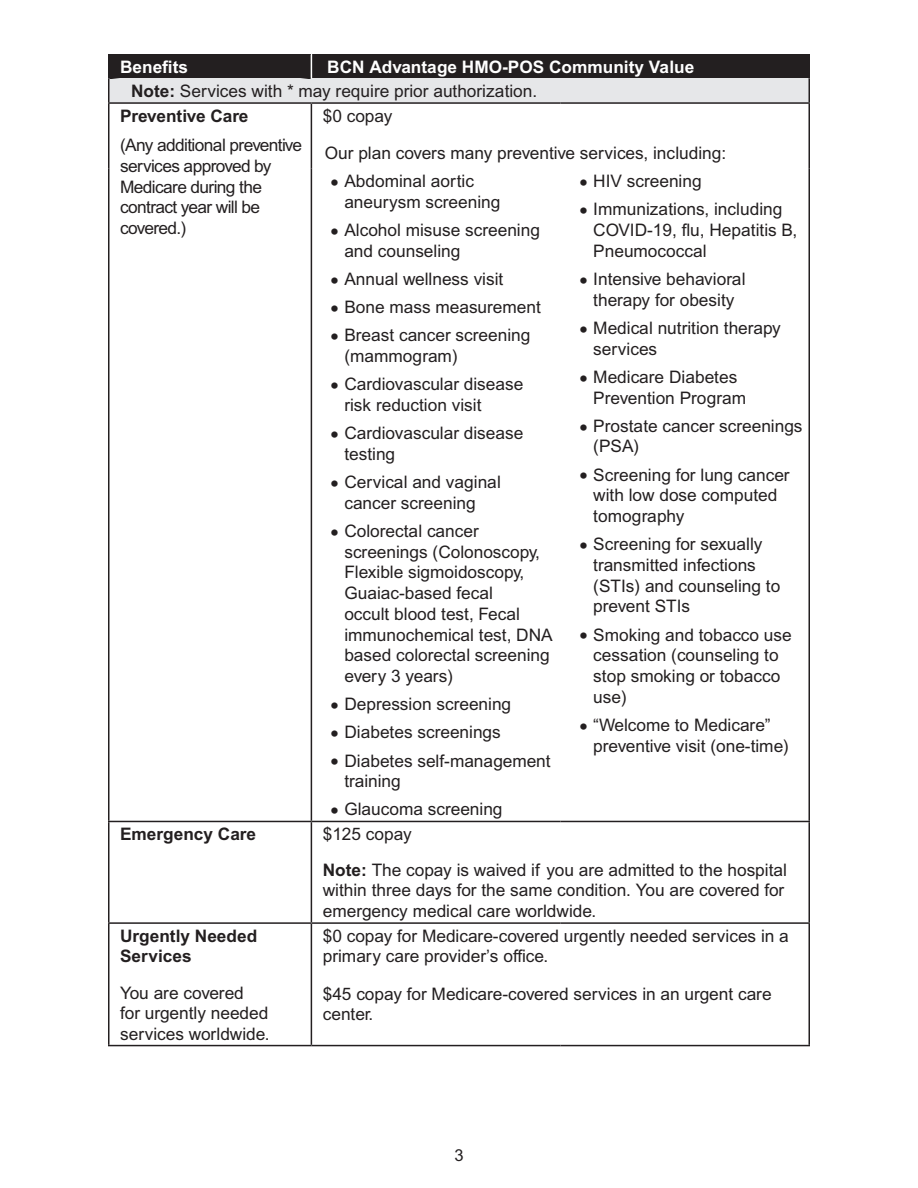
<style>
.page{position:relative;width:918px;height:1188px;background:#fff}
.page>*{position:absolute;margin:0;border:0;box-sizing:border-box;transform-origin:0 0}
.t1{font:17.25px/20.7px "Arial MT Std";color:#231f20}
.t2{font:17.25px/20.7px "Arial MT Std";letter-spacing:-.035em;color:#231f20}
.t3{font:700 17.25px/20.7px "Arial MT Std";color:#231f20}
.t4{font:700 17.25px "Arial MT Std";color:#fff}
.t5{font:16.5px "Arial MT Std";color:#231f20}
.s1{font-weight:700}
.s2{font-family:"Times New Roman";font-size:25.5px}
</style>
<div class="page">
<div style="left:311px;top:54px;width:498px;height:25px;background:#231f20"></div>
<div style="left:109px;top:79px;width:700px;height:24px;background:#e6e7e9"></div>
<hr style="left:108px;top:54px;width:2px;height:25px;background:#231f20">
<hr style="left:108px;top:104px;width:2px;height:65px;background:#231f20">
<hr style="left:311px;top:104px;width:1px;height:65px;background:#231f20">
<hr style="left:808px;top:104px;width:2px;height:65px;background:#231f20">
<hr style="left:108px;top:169px;width:2px;height:652px;background:#231f20">
<hr style="left:311px;top:169px;width:1px;height:652px;background:#231f20">
<hr style="left:808px;top:169px;width:2px;height:652px;background:#231f20">
<hr style="left:108px;top:821px;width:203px;height:1px;background:#231f20">
<hr style="left:108px;top:822px;width:2px;height:100px;background:#231f20">
<hr style="left:311px;top:821px;width:249px;height:1px;background:#231f20">
<hr style="left:311px;top:822px;width:1px;height:100px;background:#231f20">
<hr style="left:560px;top:821px;width:250px;height:1px;background:#231f20">
<hr style="left:808px;top:822px;width:2px;height:100px;background:#231f20">
<hr style="left:108px;top:922px;width:203px;height:2px;background:#231f20">
<hr style="left:108px;top:924px;width:2px;height:121px;background:#231f20">
<hr style="left:311px;top:922px;width:249px;height:2px;background:#231f20">
<hr style="left:311px;top:924px;width:1px;height:121px;background:#231f20">
<hr style="left:560px;top:922px;width:250px;height:2px;background:#231f20">
<hr style="left:808px;top:924px;width:2px;height:121px;background:#231f20">
<hr style="left:108px;top:1045px;width:203px;height:1px;background:#231f20">
<hr style="left:311px;top:1045px;width:249px;height:1px;background:#231f20">
<hr style="left:560px;top:1045px;width:250px;height:1px;background:#231f20">
<hr style="left:108px;top:79px;width:2px;height:23px;background:#231f20">
<hr style="left:108px;top:102px;width:203px;height:2px;background:#231f20">
<hr style="left:311px;top:102px;width:249px;height:2px;background:#231f20">
<hr style="left:560px;top:102px;width:250px;height:2px;background:#231f20">
<hr style="left:808px;top:79px;width:2px;height:23px;background:#231f20">
<hr style="left:808px;top:54px;width:2px;height:25px;background:#231f20">
<div style="left:110px;top:54px;width:202px;height:25px;background:#231f20"></div>
<p class="t4" style="left:120px;top:56px;width:70px">Benefts</p>
<p class="t4" style="left:327px;top:56px;width:369px">BCN Advantage HMO-POS Community Value</p>
<p class="t1" style="left:131px;top:82px;width:408px"><span class="s1">Note:</span> Services with * may require prior authorization.</p>
<p class="t3" style="left:120px;top:106px;width:130px">Preventive Care</p>
<p class="t2" style="left:120px;top:136px;width:183px">(Any additional preventive services approved by<br>Medicare during the contract year will be covered.)</p>
<p class="t1" style="left:323px;top:106px;width:71px">$0 copay</p>
<p class="t1" style="left:325px;top:143px;width:403px">Our plan covers many preventive services, including:</p>
<p class="t1" style="left:344px;top:172px;width:158px;text-indent:-14px"><span class="s2">•</span> Abdominal aortic aneurysm screening</p>
<p class="t1" style="left:344px;top:221px;width:197px;text-indent:-14px"><span class="s2">•</span> Alcohol misuse screening and counseling</p>
<p class="t1" style="left:330px;top:270px;width:175px"><span class="s2">•</span> Annual wellness visit</p>
<p class="t1" style="left:330px;top:298px;width:212px"><span class="s2">•</span> Bone mass measurement</p>
<p class="t1" style="left:344px;top:326px;width:187px;text-indent:-14px"><span class="s2">•</span> Breast cancer screening (mammogram)</p>
<p class="t1" style="left:344px;top:375px;width:180px;text-indent:-14px"><span class="s2">•</span> Cardiovascular disease risk reduction visit</p>
<p class="t1" style="left:344px;top:424px;width:180px;text-indent:-14px"><span class="s2">•</span> Cardiovascular disease testing</p>
<p class="t1" style="left:344px;top:473px;width:158px;text-indent:-14px"><span class="s2">•</span> Cervical and vaginal cancer screening</p>
<p class="t1" style="left:344px;top:522px;width:210px;text-indent:-14px"><span class="s2">•</span> Colorectal cancer screenings (Colonoscopy,<br>Flexible sigmoidoscopy,<br>Guaiac-based fecal<br>occult blood test, Fecal immunochemical test, DNA based colorectal screening every 3 years)</p>
<p class="t1" style="left:330px;top:695px;width:183px"><span class="s2">•</span> Depression screening</p>
<p class="t1" style="left:330px;top:723px;width:172px"><span class="s2">•</span> Diabetes screenings</p>
<p class="t1" style="left:344px;top:751px;width:208px;text-indent:-14px"><span class="s2">•</span> Diabetes self-management training</p>
<p class="t1" style="left:330px;top:800px;width:174px"><span class="s2">•</span> Glaucoma screening</p>
<p class="t1" style="left:579px;top:172px;width:124px"><span class="s2">•</span> HIV screening</p>
<p class="t1" style="left:593px;top:200px;width:205px;text-indent:-14px"><span class="s2">•</span> Immunizations, including<br>COVID-19, fu, Hepatitis B,<br>Pneumococcal</p>
<p class="t1" style="left:579px;top:270px;width:168px;text-align:center"><span class="s2">•</span> Intensive behavioral therapy for obesity</p>
<p class="t1" style="left:593px;top:318px;width:189px;text-indent:-14px"><span class="s2">•</span> Medical nutrition therapy services</p>
<p class="t1" style="left:593px;top:367px;width:154px;text-indent:-14px"><span class="s2">•</span> Medicare Diabetes<br>Prevention Program</p>
<p class="t1" style="left:593px;top:416px;width:211px;text-indent:-14px"><span class="s2">•</span> Prostate cancer screenings (PSA)</p>
<p class="t1" style="left:593px;top:465px;width:198px;text-indent:-14px"><span class="s2">•</span> Screening for lung cancer with low dose computed tomography</p>
<p class="t1" style="left:593px;top:535px;width:188px;text-indent:-14px"><span class="s2">•</span> Screening for sexually transmitted infections (STIs) and counseling to prevent STIs</p>
<p class="t1" style="left:593px;top:625px;width:200px;text-indent:-14px"><span class="s2">•</span> Smoking and tobacco use cessation (counseling to stop smoking or tobacco use)</p>
<p class="t1" style="left:593px;top:715px;width:197px;text-indent:-14px"><span class="s2">•</span> “Welcome to Medicare” preventive visit (one-time)</p>
<p class="t3" style="left:120px;top:824px;width:137px">Emergency Care</p>
<p class="t1" style="left:323px;top:824px;width:90px">$125 copay</p>
<p class="t1" style="left:323px;top:860px;width:466px"><span class="s1">Note:</span> The copay is waived if you are admitted to the hospital within three days for the same condition. You are covered for emergency medical care worldwide.</p>
<p class="t3" style="left:120px;top:926px;width:139px">Urgently Needed<br>Services</p>
<p class="t1" style="left:120px;top:984px;width:151px;line-height:20.2px">You are covered<br>for urgently needed services worldwide.</p>
<p class="t1" style="left:323px;top:926px;width:468px">$0 copay for Medicare-covered urgently needed services in a primary care provider’s ofce.</p>
<p class="t1" style="left:323px;top:984px;width:450px">$45 copay for Medicare-covered services in an urgent care center.</p>
<p class="t5" style="left:454px;top:1146px;width:11px">3</p>
</div>
